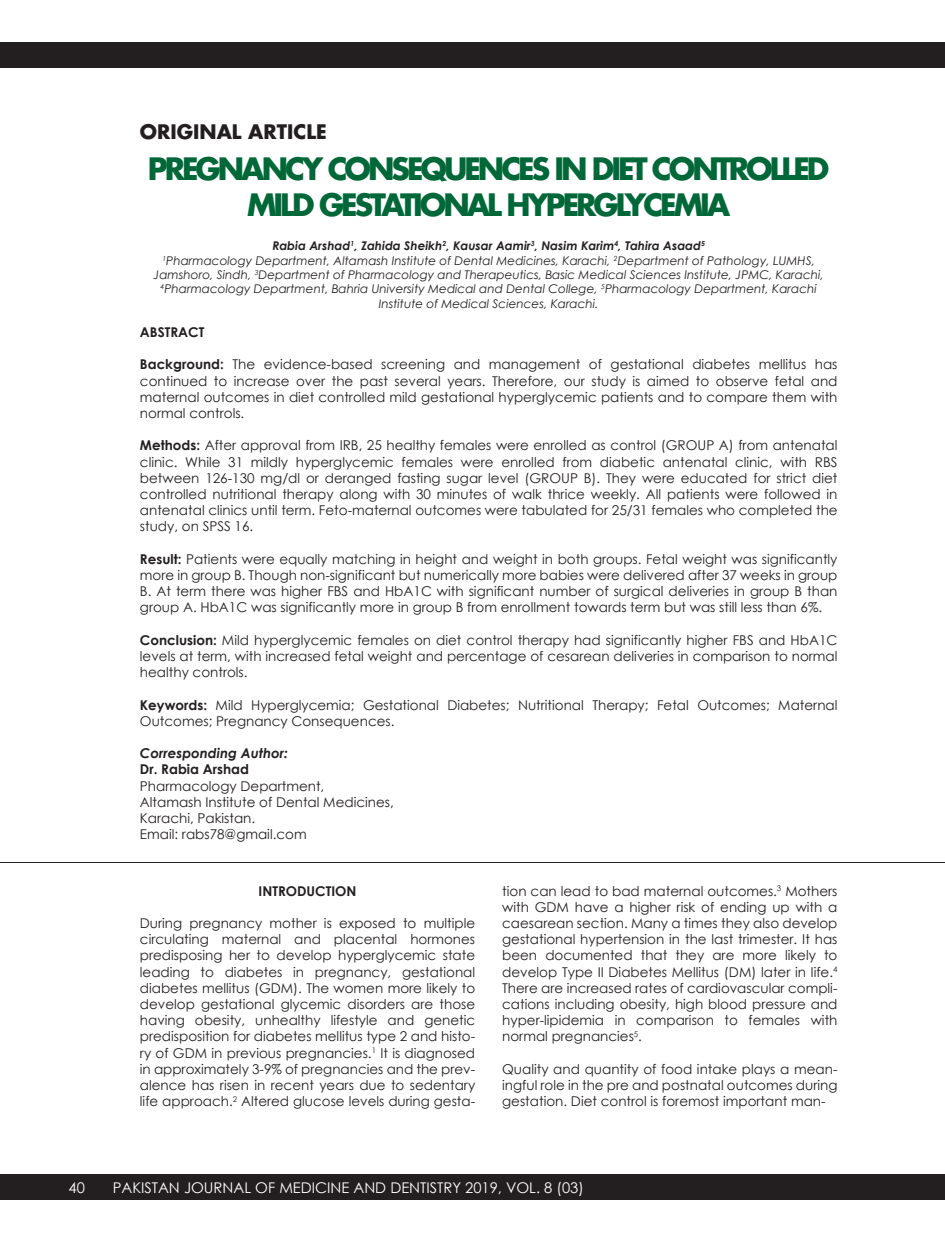
<style>
.page{position:relative;width:945px;height:1242px;background:#fff}
.page>*{position:absolute;margin:0;border:0;box-sizing:border-box;transform-origin:0 0}
.t1{font:700 30px/36px "Futura Std";letter-spacing:-.1em;color:#006838;text-align:center}
.t2{font:700 19.5px "Futura Std";color:#231f20}
.t3{font:14.7px "Century Gothic";color:#fff}
.t4{font:13.5px/16.2px "Century Gothic";color:#231f20;text-align:justify}
.t5{font:700 13.5px "Century Gothic";color:#231f20}
.t6{font:italic 700 13.5px "Century Gothic";color:#231f20}
.t7{font:italic 12px/14.4px "Century Gothic";color:#231f20;text-align:center}
.s1{font-weight:700}
</style>
<div class="page">
<div style="left:0;top:42px;width:945px;height:26px;background:#231f20"></div>
<div style="left:0;top:1174px;width:945px;height:26px;background:#231f20"></div>
<hr style="left:0;top:862px;width:945px;height:1px;background:#231f20">
<h2 class="t2" style="left:140px;top:119px;width:188px">ORIGINAL ARTICLE</h2>
<h1 class="t1" style="left:148px;top:150px;width:683px">PREGNANCY CONSEQUENCES IN DIET CONTROLLED<br>MILD GESTATIONAL HYPERGLYCEMIA</h1>
<p class="t7" style="left:154px;top:239px;width:672px"><span class="s1">Rabia Arshad</span><sup>1</sup><span class="s1">, Zahida Sheikh</span><sup>2</sup><span class="s1">, Kausar Aamir</span><sup>3</sup><span class="s1">, Nasim Karim</span><sup>4</sup><span class="s1">, Tahira Asaad</span><sup>5<br></sup><sup>1</sup>Pharmacology Department, Altamash Institute of Dental Medicines, Karachi, <sup>2</sup>Department of Pathology, LUMHS, Jamshoro, Sindh, <sup>3</sup>Department of Pharmacology and Therapeutics, Basic Medical Sciences Institute, JPMC, Karachi, <sup>4</sup>Pharmacology Department, Bahria University Medical and Dental College, <sup>5</sup>Pharmacology Department, Karachi Institute of Medical Sciences, Karachi.</p>
<p class="t5" style="left:140px;top:324px;width:66px">ABSTRACT</p>
<p class="t4" style="left:140px;top:356px;width:699px"><span class="s1">Background:</span> The evidence-based screening and management of gestational diabetes mellitus has continued to increase over the past several years. Therefore, our study is aimed to observe fetal and maternal outcomes in diet controlled mild gestational hyperglycemic patients and to compare them with normal controls.</p>
<p class="t4" style="left:140px;top:437px;width:699px"><span class="s1">Methods:</span> After approval from IRB, 25 healthy females were enrolled as control (GROUP A) from antenatal clinic. While 31 mildly hyperglycemic females were enrolled from diabetic antenatal clinic, with RBS between 126-130 mg/dl or deranged fasting sugar level (GROUP B). They were educated for strict diet controlled nutritional therapy along with 30 minutes of walk thrice weekly. All patients were followed in antenatal clinics until term. Feto-maternal outcomes were tabulated for 25/31 females who completed the study, on SPSS 16.</p>
<p class="t4" style="left:140px;top:551px;width:699px"><span class="s1">Result:</span> Patients were equally matching in height and weight in both groups. Fetal weight was significantly more in group B. Though non-significant but numerically more babies were delivered after 37 weeks in group B. At term there was higher FBS and HbA1C with significant number of surgical deliveries in group B than group A. HbA1C was significantly more in group B from enrollment towards term but was still less than 6%.</p>
<p class="t4" style="left:140px;top:632px;width:699px"><span class="s1">Conclusion:</span> Mild hyperglycemic females on diet control therapy had significantly higher FBS and HbA1C levels at term, with increased fetal weight and percentage of cesarean deliveries in comparison to normal healthy controls.</p>
<p class="t4" style="left:140px;top:696px;width:699px"><span class="s1">Keywords:</span> Mild Hyperglycemia; Gestational Diabetes; Nutritional Therapy; Fetal Outcomes; Maternal<br>Outcomes; Pregnancy Consequences.</p>
<p class="t6" style="left:140px;top:743px;width:149px">Corresponding Author:</p>
<p class="t5" style="left:140px;top:761px;width:111px">Dr. Rabia Arshad</p>
<p class="t4" style="left:140px;top:777px;width:255px;text-align:left">Pharmacology Department,<br>Altamash Institute of Dental Medicines,<br>Karachi, Pakistan.<br>Email: rabs78@gmail.com</p>
<p class="t5" style="left:259px;top:882px;width:100px">INTRODUCTION</p>
<p class="t4" style="left:140px;top:915px;width:337px">During pregnancy mother is exposed to multiple circulating maternal and placental hormones predisposing her to develop hyperglycemic state leading to diabetes in pregnancy, gestational diabetes mellitus (GDM). The women more likely to develop gestational glycemic disorders are those having obesity, unhealthy lifestyle and genetic predisposition for diabetes mellitus type 2 and histo&shy;ry of GDM in previous pregnancies.<sup>1</sup> It is diagnosed in approximately 3-9% of pregnancies and the prev&shy;alence has risen in recent years due to sedentary life approach.<sup>2</sup> Altered glucose levels during gesta-</p>
<p class="t4" style="left:502px;top:883px;width:337px">tion can lead to bad maternal outcomes.<sup>3</sup> Mothers with GDM have a higher risk of ending up with a caesarean section. Many a times they also develop gestational hypertension in the last trimester. It has been documented that they are more likely to develop Type II Diabetes Mellitus (DM) later in life.<sup>4<br></sup>There are increased rates of cardiovascular compli&shy;cations including obesity, high blood pressure and hyper-lipidemia in comparison to females with normal pregnancies<sup>5</sup>.</p>
<p class="t4" style="left:502px;top:1061px;width:337px">Quality and quantity of food intake plays a mean&shy;ingful role in the pre and postnatal outcomes during gestation. Diet control is foremost important man-</p>
<p class="t3" style="left:69px;top:1177px;width:18px">40</p>
<p class="t3" style="left:113px;top:1177px;width:473px">PAKISTAN JOURNAL OF MEDICINE AND DENTISTRY 2019, VOL. 8 (03)</p>
</div>
